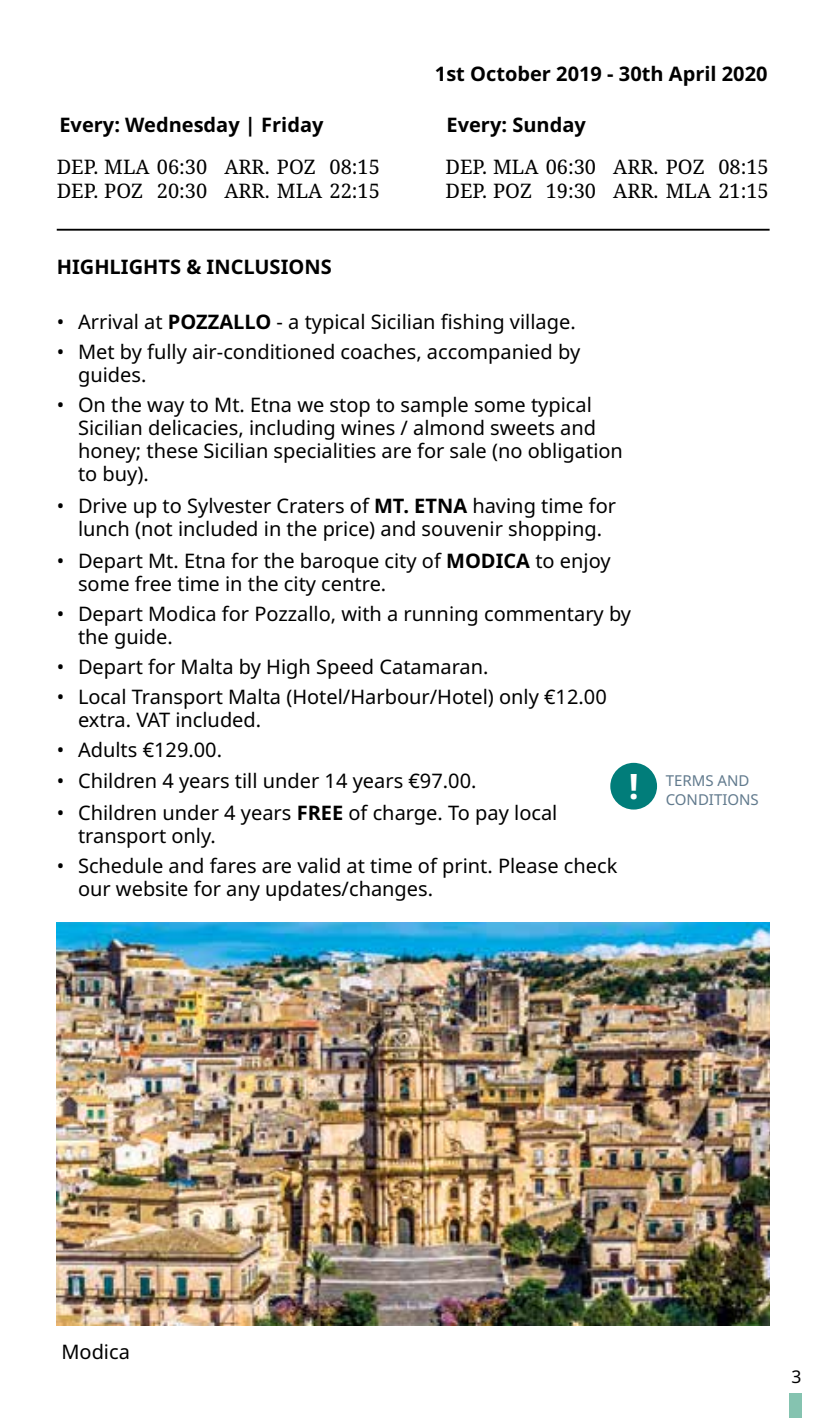
<style>
.page{position:relative;width:837px;height:1418px;background:#fff}
.page>*{position:absolute;margin:0;border:0;box-sizing:border-box;transform-origin:0 0}
.t1{font:700 35px "Noto Sans";color:#fff}
.t2{font:20px/23px "Noto Sans";color:#000}
.t3{font:20px/23.8px "Noto Serif";color:#000}
.t4{font:700 20px "Noto Sans";color:#000}
.t5{font:17.5px "Noto Sans";color:#000}
.t6{font:15px/19.5px "Noto Sans";color:#617a8d}
.s1{font-weight:700}
</style>
<div class="page">
<div style="left:789px;top:1392px;width:13px;height:25px;background:#85c3b0"></div>
<img style="left:57px;top:922px;width:712px;height:403px">
<hr style="left:57px;top:229px;width:712px;height:2px;background:#000">
<div style="left:610px;top:762px;width:46px;height:47px;background:#017d7a;border-radius:50%"></div>
<p class="t4" style="left:59px;top:111px;width:265px">Every: Wednesday | Friday</p>
<p class="t3" style="left:57px;top:156px;width:324px">DEP. MLA 06:30 ARR. POZ 08:15<br>DEP. POZ 20:30 ARR. MLA 22:15</p>
<p class="t4" style="left:57px;top:253px;width:276px">HIGHLIGHTS &amp; INCLUSIONS</p>
<p class="t4" style="left:434px;top:60px;width:334px">1st October 2019 - 30th April 2020</p>
<p class="t4" style="left:446px;top:111px;width:141px">Every: Sunday</p>
<p class="t3" style="left:445px;top:156px;width:324px">DEP. MLA 06:30 ARR. POZ 08:15<br>DEP. POZ 19:30 ARR. MLA 21:15</p>
<p class="t2" style="left:57px;top:310px;width:520px">• Arrival at <span class="s1">POZZALLO</span> - a typical Sicilian fishing village.</p>
<p class="t2" style="left:78px;top:340px;width:503px;text-indent:-21px">• Met by fully air-conditioned coaches, accompanied by guides.</p>
<p class="t2" style="left:78px;top:393px;width:546px;text-indent:-21px">• On the way to Mt. Etna we stop to sample some typical Sicilian delicacies, including wines / almond sweets and honey; these Sicilian specialities are for sale (no obligation to buy).</p>
<p class="t2" style="left:57px;top:494px;width:560px;text-align:center">• Drive up to Sylvester Craters of <span class="s1">MT. ETNA</span> having time for lunch (not included in the price) and souvenir shopping.</p>
<p class="t2" style="left:78px;top:550px;width:534px;text-indent:-21px">• Depart Mt. Etna for the baroque city of <span class="s1">MODICA</span> to enjoy some free time in the city centre.</p>
<p class="t2" style="left:78px;top:603px;width:554px;text-indent:-21px">• Depart Modica for Pozzallo, with a running commentary by the guide.</p>
<p class="t2" style="left:57px;top:656px;width:433px">• Depart for Malta by High Speed Catamaran.</p>
<p class="t2" style="left:78px;top:686px;width:530px;text-indent:-21px">• Local Transport Malta (Hotel/Harbour/Hotel) only €12.00 extra. VAT included.</p>
<p class="t2" style="left:57px;top:739px;width:167px">• Adults €129.00.</p>
<p class="t2" style="left:57px;top:769px;width:421px">• Children 4 years till under 14 years €97.00.</p>
<p class="t2" style="left:78px;top:801px;width:480px;text-indent:-21px">• Children under 4 years <span class="s1">FREE</span> of charge. To pay local transport only.</p>
<p class="t2" style="left:78px;top:854px;width:540px;text-indent:-21px">• Schedule and fares are valid at time of print. Please check our website for any updates/changes.</p>
<h1 class="t1" style="left:628px;top:761px;width:12px">!</h1>
<p class="t6" style="left:665px;top:770px;width:95px">TERMS AND<br>CONDITIONS</p>
<p class="t2" style="left:61px;top:1340px;width:70px">Modica</p>
<p class="t5" style="left:791px;top:1363px;width:12px">3</p>
</div>
